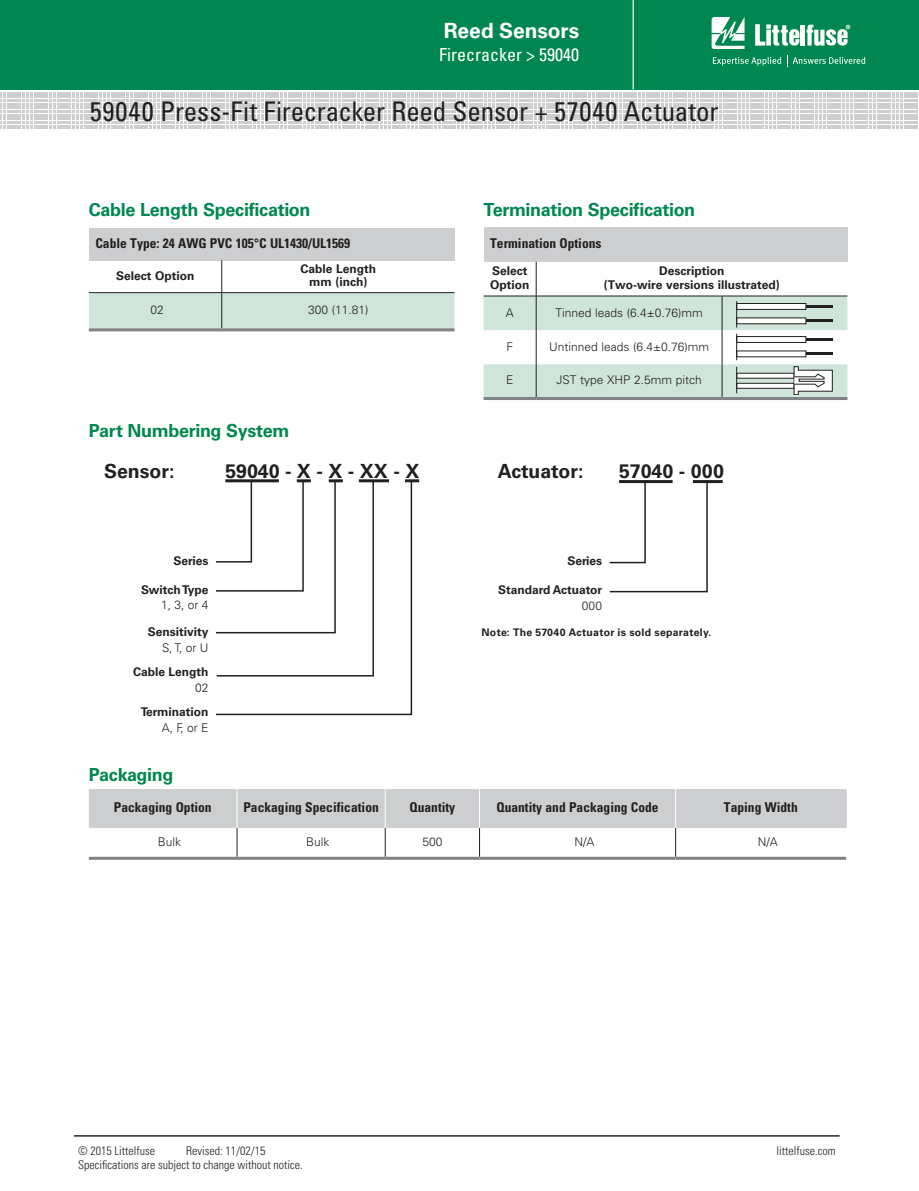
<style>
.page{position:relative;width:919px;height:1191px;background:#fff}
.page>*{position:absolute;margin:0;border:0;box-sizing:border-box;transform-origin:0 0}
.Class_Head{font:condensed 27px "Univers LT Std";color:#231f20}
.t1{font:700 21px "Univers LT Std";letter-spacing:-.005em;color:#fff}
.para{font:700 19.5px "Univers LT Std";color:#231f20}
.Strong_Bold_Body{font:700 18px "Univers LT Std";letter-spacing:-.02em;color:#008751}
.ch_subtitle_L{font:condensed 18px "Univers LT Std";color:#fff}
.Table_head{font:700 condensed 13.5px "Univers LT Std";color:#231f20}
.t2{font:300 condensed 12px "Univers LT Std";color:#231f20}
.Chart_Body{font:700 12px/13.5px "Univers LT Std";color:#231f20;text-align:center}
.Chart_Body-2{font:300 12px "Univers LT Std";color:#231f20}
.para-2{font:700 12px "Univers LT Std";color:#231f20}
.para-3{font:300 12px "Univers LT Std";color:#231f20}
.Chart_Body2{font:300 12px "Univers LT Std";color:#231f20}
.Spec_body{font:700 10.5px "Univers LT Std";letter-spacing:.025em;color:#231f20}
</style>
<div class="page">
<div style="left:0;top:0;width:918px;height:90px;background:#008751"></div>
<hr style="left:632px;top:0;width:1px;height:89px;background:#fff">
<svg style="left:711px;top:17px;width:33px;height:32px"></svg>
<hr style="left:800px;top:25px;width:4px;height:21px;background:#fff">
<svg style="left:806px;top:25px;width:44px;height:21px"></svg>
<svg style="left:755px;top:24px;width:44px;height:22px"></svg>
<svg style="left:712px;top:55px;width:153px;height:11px;background:#2e9c70"></svg>
<svg style="left:0;top:92px;width:917px;height:35px"></svg>
<hr style="left:74px;top:1135px;width:765px;height:1px;background:#231f20">
<svg style="left:89px;top:789px;width:757px;height:67px"></svg>
<hr style="left:89px;top:856px;width:148px;height:3px;background:#808285">
<hr style="left:237px;top:856px;width:148px;height:3px;background:#808285">
<hr style="left:385px;top:856px;width:94px;height:3px;background:#808285">
<hr style="left:479px;top:856px;width:196px;height:3px;background:#808285">
<hr style="left:675px;top:856px;width:171px;height:3px;background:#808285">
<hr style="left:405px;top:479px;width:14px;height:3px;background:#231f20">
<svg style="left:216px;top:479px;width:197px;height:237px"></svg>
<hr style="left:692px;top:480px;width:30px;height:3px;background:#231f20">
<svg style="left:609px;top:480px;width:99px;height:113px"></svg>
<div style="left:89px;top:228px;width:365px;height:32px;background:#cdced0"></div>
<div style="left:89px;top:293px;width:365px;height:39px;background:#d0e5da"></div>
<hr style="left:221px;top:260px;width:1px;height:32px;background:#231f20">
<hr style="left:221px;top:293px;width:1px;height:35px;background:#231f20">
<hr style="left:89px;top:328px;width:133px;height:3px;background:#808285">
<hr style="left:222px;top:328px;width:232px;height:3px;background:#808285">
<hr style="left:89px;top:292px;width:133px;height:1px;background:#231f20">
<hr style="left:222px;top:292px;width:232px;height:1px;background:#231f20">
<div style="left:483px;top:228px;width:364px;height:34px;background:#cdced0"></div>
<hr style="left:536px;top:262px;width:1px;height:34px;background:#231f20">
<hr style="left:483px;top:397px;width:53px;height:3px;background:#808285">
<hr style="left:536px;top:397px;width:186px;height:3px;background:#808285">
<hr style="left:722px;top:397px;width:125px;height:3px;background:#808285">
<svg style="left:483px;top:296px;width:364px;height:102px"></svg>
<p class="t1" style="left:444px;top:19px;width:137px">Reed Sensors</p>
<p class="ch_subtitle_L" style="left:439px;top:43px;width:141px">Firecracker &gt; 59040</p>
<p class="Class_Head" style="left:90px;top:94px;width:630px">59040 Press-Fit Firecracker Reed Sensor + 57040 Actuator</p>
<p class="Strong_Bold_Body" style="left:89px;top:199px;width:223px">Cable Length Specification</p>
<p class="Table_head" style="left:95px;top:235px;width:256px">Cable Type: 24 AWG PVC 105°C UL1430/UL1569</p>
<p class="Chart_Body" style="left:116px;top:269px;width:80px">Select Option</p>
<p class="Chart_Body" style="left:300px;top:262px;width:77px">Cable Length mm (inch)</p>
<p class="Chart_Body-2" style="left:150px;top:302px;width:15px">02</p>
<p class="Chart_Body-2" style="left:308px;top:302px;width:62px">300 (11.81)</p>
<p class="Strong_Bold_Body" style="left:483px;top:199px;width:213px">Termination Specification</p>
<p class="Table_head" style="left:490px;top:235px;width:113px">Termination Options</p>
<p class="Chart_Body" style="left:490px;top:264px;width:41px;text-align:left">Select<br>Option</p>
<p class="Chart_Body" style="left:603px;top:264px;width:178px">Description<br>(Two-wire versions illustrated)</p>
<p class="Chart_Body-2" style="left:505px;top:305px;width:10px">A</p>
<p class="Chart_Body-2" style="left:555px;top:305px;width:149px">Tinned leads (6.4±0.76)mm</p>
<p class="Chart_Body-2" style="left:506px;top:339px;width:8px">F</p>
<p class="Chart_Body-2" style="left:549px;top:339px;width:161px">Untinned leads (6.4±0.76)mm</p>
<p class="Chart_Body-2" style="left:506px;top:372px;width:9px">E</p>
<p class="Chart_Body-2" style="left:556px;top:372px;width:147px">JST type XHP 2.5mm pitch</p>
<p class="Strong_Bold_Body" style="left:89px;top:420px;width:202px">Part Numbering System</p>
<p class="para" style="left:225px;top:459px;width:195px">59040 - X - X - XX - X</p>
<p class="para" style="left:104px;top:459px;width:72px">Sensor:</p>
<p class="para" style="left:497px;top:459px;width:87px">Actuator:</p>
<p class="para" style="left:619px;top:459px;width:106px">57040 - 000</p>
<p class="para-2" style="left:174px;top:553px;width:36px">Series</p>
<p class="para-2" style="left:141px;top:582px;width:69px">Switch Type</p>
<p class="para-3" style="left:161px;top:598px;width:49px">1, 3, or 4</p>
<p class="para-2" style="left:148px;top:624px;width:62px">Sensitivity</p>
<p class="para-3" style="left:162px;top:640px;width:48px">S, T, or U</p>
<p class="para-2" style="left:133px;top:665px;width:77px">Cable Length</p>
<p class="para-3" style="left:195px;top:680px;width:15px">02</p>
<p class="para-2" style="left:141px;top:705px;width:69px">Termination</p>
<p class="para-3" style="left:162px;top:720px;width:48px">A, F, or E</p>
<p class="para-2" style="left:567px;top:554px;width:36px">Series</p>
<p class="para-2" style="left:498px;top:583px;width:106px">Standard Actuator</p>
<p class="para-3" style="left:581px;top:598px;width:22px">000</p>
<p class="Spec_body" style="left:481px;top:626px;width:231px">Note: The 57040 Actuator is sold separately.</p>
<p class="Strong_Bold_Body" style="left:89px;top:763px;width:86px">Packaging</p>
<p class="Table_head" style="left:114px;top:799px;width:99px">Packaging Option</p>
<p class="Table_head" style="left:243px;top:799px;width:137px">Packaging Specification</p>
<p class="Table_head" style="left:409px;top:799px;width:47px">Quantity</p>
<p class="Table_head" style="left:496px;top:799px;width:164px">Quantity and Packaging Code</p>
<p class="Table_head" style="left:724px;top:799px;width:75px">Taping Width</p>
<p class="Chart_Body2" style="left:158px;top:834px;width:25px">Bulk</p>
<p class="Chart_Body2" style="left:306px;top:834px;width:25px">Bulk</p>
<p class="Chart_Body2" style="left:422px;top:834px;width:22px">500</p>
<p class="Chart_Body2" style="left:574px;top:834px;width:22px">N/A</p>
<p class="Chart_Body2" style="left:757px;top:834px;width:22px">N/A</p>
<p class="t2" style="left:78px;top:1143px;width:78px">© 2015 Littelfuse</p>
<p class="t2" style="left:186px;top:1143px;width:81px">Revised: 11/02/15</p>
<p class="t2" style="left:776px;top:1143px;width:61px">littelfuse.com</p>
<p class="t2" style="left:78px;top:1157px;width:226px">Specifications are subject to change without notice.</p>
</div>
